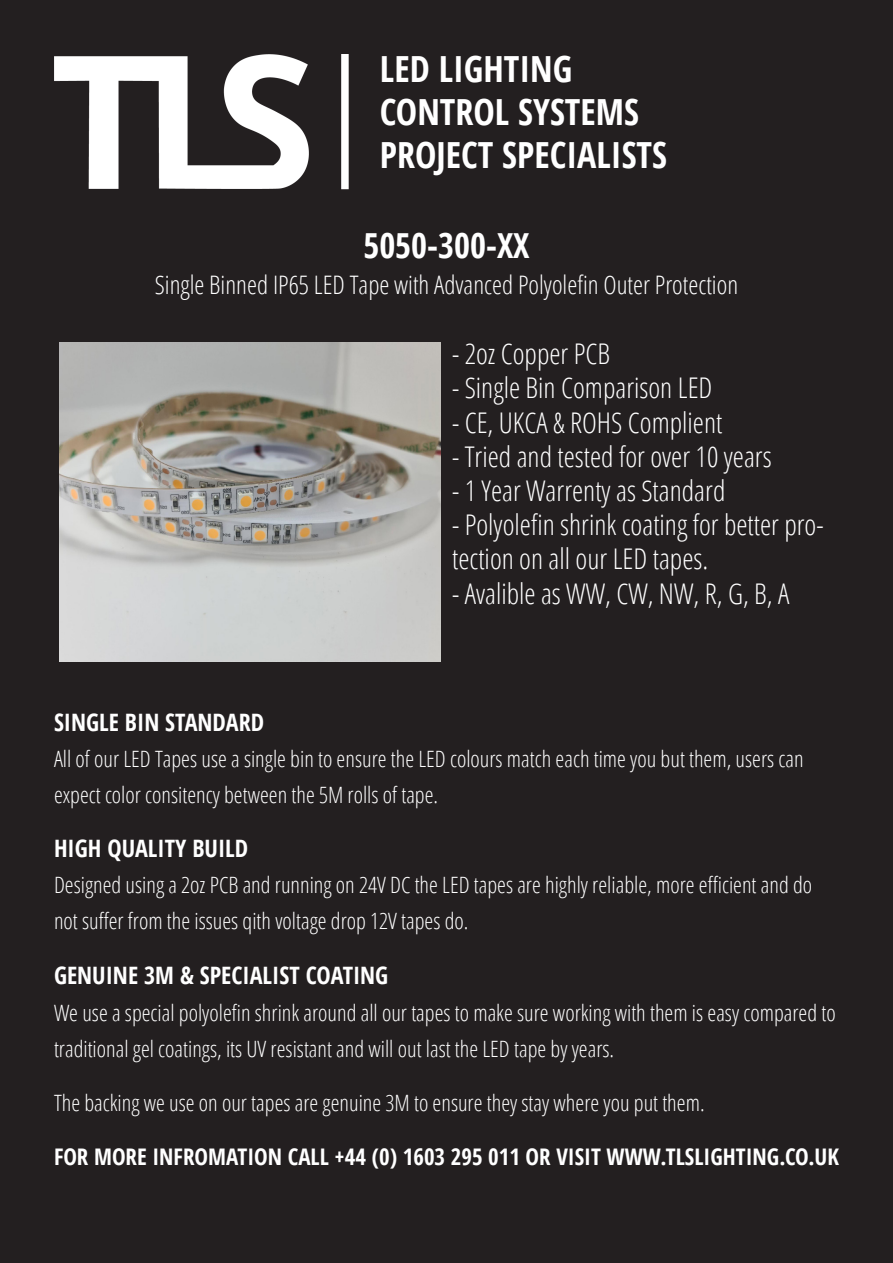
<style>
.page{position:relative;width:893px;height:1263px;background:#fff}
.page>*{position:absolute;margin:0;border:0;box-sizing:border-box;transform-origin:0 0}
.t1{font:700 condensed 36px "Open Sans";color:#fff}
.t2{font:700 condensed 34.5px "Open Sans";color:#fff}
.t3{font:300 condensed 28.5px/34.2px "Open Sans";color:#fff}
.t4{font:300 condensed 25.5px "Open Sans";color:#fff}
.t5{font:700 condensed 24px "Open Sans";color:#fff}
.t6{font:700 condensed 22.95px "Open Sans";color:#fff}
.t7{font:300 condensed 22.5px/36px "Open Sans";color:#fff}
</style>
<div class="page">
<div style="left:1px;top:1px;width:891px;height:1261px;background:#231f20"></div>
<img style="left:54px;top:54px;width:254px;height:135px">
<div style="left:341px;top:54px;width:8px;height:135px;background:#fff"></div>
<img style="left:60px;top:342px;width:380px;height:319px">
<p class="t1" style="left:380px;top:43px;width:194px">LED LIGHTING</p>
<p class="t1" style="left:380px;top:87px;width:261px">CONTROL SYSTEMS</p>
<p class="t1" style="left:380px;top:130px;width:289px">PROJECT SPECIALISTS</p>
<p class="t2" style="left:363px;top:222px;width:168px">5050-300-XX</p>
<p class="t4" style="left:155px;top:267px;width:585px">Single Binned IP65 LED Tape with Advanced Polyolefin Outer Protection</p>
<p class="t3" style="left:452px;top:336px;width:159px">- 2oz Copper PCB</p>
<p class="t3" style="left:452px;top:370px;width:262px">- Single Bin Comparison LED</p>
<p class="t3" style="left:452px;top:404px;width:272px">- CE, UKCA &amp; ROHS Complient</p>
<p class="t3" style="left:452px;top:438px;width:321px">- Tried and tested for over 10 years</p>
<p class="t3" style="left:452px;top:473px;width:275px">- 1 Year Warrenty as Standard</p>
<p class="t3" style="left:452px;top:507px;width:373px">- Polyolefin shrink coating for better pro&shy;tection on all our LED tapes.</p>
<p class="t3" style="left:452px;top:575px;width:339px">- Avalible as WW, CW, NW, R, G, B, A</p>
<p class="t5" style="left:54px;top:705px;width:212px">SINGLE BIN STANDARD</p>
<p class="t7" style="left:54px;top:740px;width:751px">All of our LED Tapes use a single bin to ensure the LED colours match each time you but them, users can expect color consitency between the 5M rolls of tape.</p>
<p class="t5" style="left:54px;top:831px;width:196px">HIGH QUALITY BUILD</p>
<p class="t7" style="left:54px;top:866px;width:760px">Designed using a 2oz PCB and running on 24V DC the LED tapes are highly reliable, more efficient and do not suffer from the issues qith voltage drop 12V tapes do.</p>
<p class="t5" style="left:54px;top:959px;width:336px">GENUINE 3M &amp; SPECIALIST COATING</p>
<p class="t7" style="left:54px;top:993px;width:783px">We use a special polyolefin shrink around all our tapes to make sure working with them is easy compared to traditional gel coatings, its UV resistant and will out last the LED tape by years.</p>
<p class="t7" style="left:54px;top:1083px;width:652px">The backing we use on our tapes are genuine 3M to ensure they stay where you put them.</p>
<p class="t6" style="left:54px;top:1140px;width:787px">FOR MORE INFROMATION CALL +44 (0) 1603 295 011 OR VISIT WWW.TLSLIGHTING.CO.UK</p>
</div>
